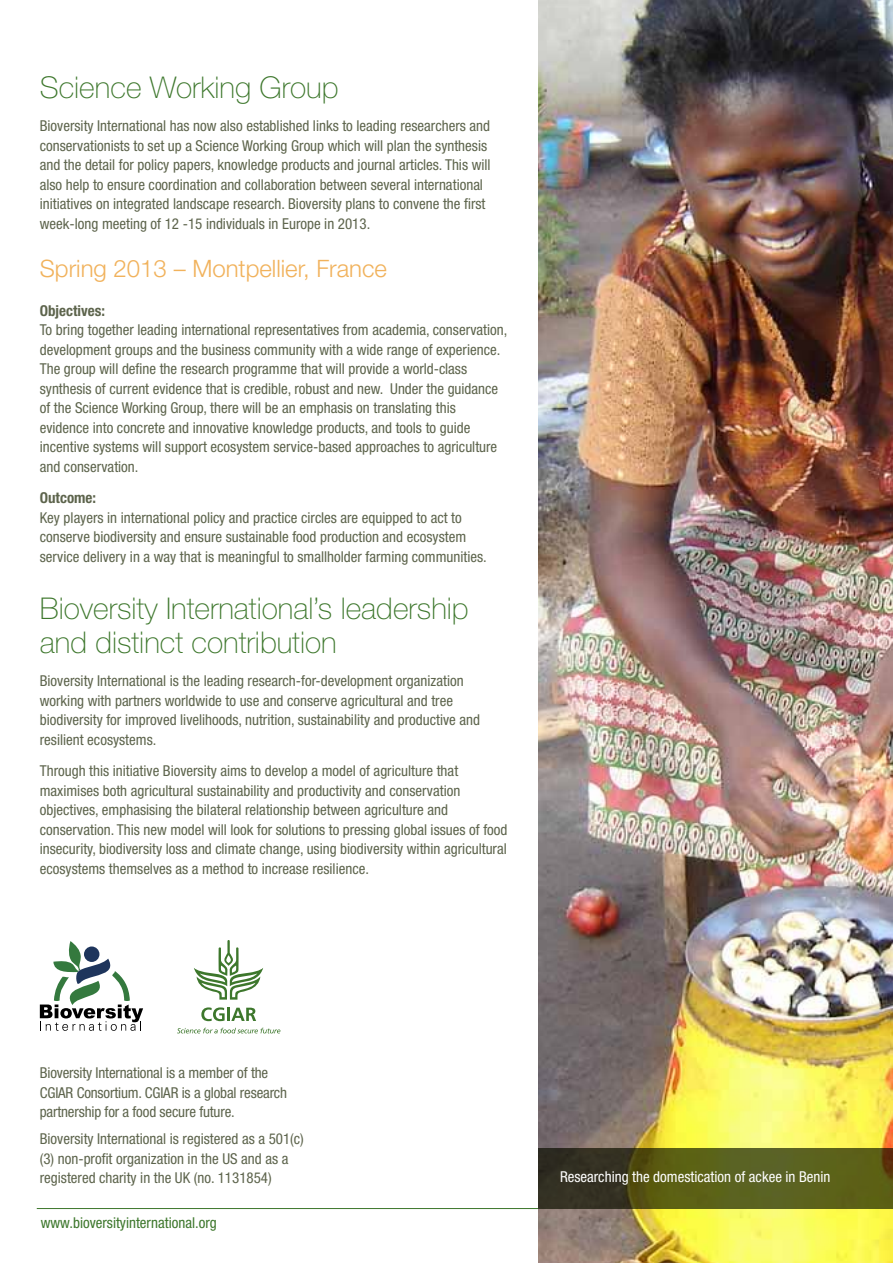
<style>
.page{position:relative;width:893px;height:1263px;background:#fff}
.page>*{position:absolute;margin:0;border:0;box-sizing:border-box;transform-origin:0 0}
.t1{font:100 30px/34.5px "Helvetica Neue LT Std";color:#3d772c}
.t2{font:300 24px "Helvetica Neue LT Std";color:#f1b25c}
.t3{font:condensed 15px/19.5px "Helvetica Neue LT Std";color:#5d644c}
.t4{font:condensed 15px "Helvetica Neue LT Std";color:#fff}
.t5{font:condensed 15px "Helvetica Neue LT Std";color:#3d772c}
.t6{font:700 condensed 15px "Helvetica Neue LT Std";color:#5d644c}
</style>
<div class="page">
<hr style="left:37px;top:1208px;width:822px;height:1px;background:#3d772c">
<svg style="left:40px;top:941px;width:103px;height:90px"></svg>
<svg style="left:194px;top:940px;width:69px;height:60px"></svg>
<svg style="left:201px;top:1007px;width:55px;height:14px"></svg>
<svg style="left:177px;top:1028px;width:103px;height:5px"></svg>
<img style="left:538px;top:0;width:355px;height:1263px">
<svg style="left:538px;top:1148px;width:355px;height:61px;background:#4f521b"></svg>
<h1 class="t1" style="left:40px;top:70px;width:300px">Science Working Group</h1>
<p class="t3" style="left:40px;top:116px;width:452px">Bioversity International has now also established links to leading researchers and conservationists to set up a Science Working Group which will plan the synthesis and the detail for policy papers, knowledge products and journal articles. This will also help to ensure coordination and collaboration between several international initiatives on integrated landscape research. Bioversity plans to convene the first week-long meeting of 12 -15 individuals in Europe in 2013.</p>
<h2 class="t2" style="left:40px;top:253px;width:349px">Spring 2013 – Montpellier, France</h2>
<p class="t6" style="left:40px;top:301px;width:67px">Objectives:</p>
<p class="t3" style="left:40px;top:320px;width:469px">To bring together leading international representatives from academia, conservation, development groups and the business community with a wide range of experience.<br>The group will define the research programme that will provide a world-class synthesis of current evidence that is credible, robust and new. Under the guidance of the Science Working Group, there will be an emphasis on translating this evidence into concrete and innovative knowledge products, and tools to guide incentive systems will support ecosystem service-based approaches to agriculture and conservation.</p>
<p class="t6" style="left:40px;top:489px;width:58px">Outcome:</p>
<p class="t3" style="left:40px;top:507px;width:449px">Key players in international policy and practice circles are equipped to act to conserve biodiversity and ensure sustainable food production and ecosystem service delivery in a way that is meaningful to smallholder farming communities.</p>
<h1 class="t1" style="left:40px;top:591px;width:430px">Bioversity International’s leadership and distinct contribution</h1>
<p class="t3" style="left:40px;top:671px;width:442px">Bioversity International is the leading research-for-development organization working with partners worldwide to use and conserve agricultural and tree biodiversity for improved livelihoods, nutrition, sustainability and productive and resilient ecosystems.</p>
<p class="t3" style="left:40px;top:761px;width:469px">Through this initiative Bioversity aims to develop a model of agriculture that maximises both agricultural sustainability and productivity and conservation objectives, emphasising the bilateral relationship between agriculture and conservation. This new model will look for solutions to pressing global issues of food insecurity, biodiversity loss and climate change, using biodiversity within agricultural ecosystems themselves as a method to increase resilience.</p>
<p class="t3" style="left:40px;top:1063px;width:249px">Bioversity International is a member of the<br>CGIAR Consortium. CGIAR is a global research partnership for a food secure future.</p>
<p class="t3" style="left:40px;top:1129px;width:266px">Bioversity International is registered as a 501(c) (3) non-profit organization in the US and as a registered charity in the UK (no. 1131854)</p>
<p class="t5" style="left:41px;top:1213px;width:177px">www.bioversityinternational.org</p>
<p class="t4" style="left:560px;top:1168px;width:272px">Researching the domestication of ackee in Benin</p>
</div>
